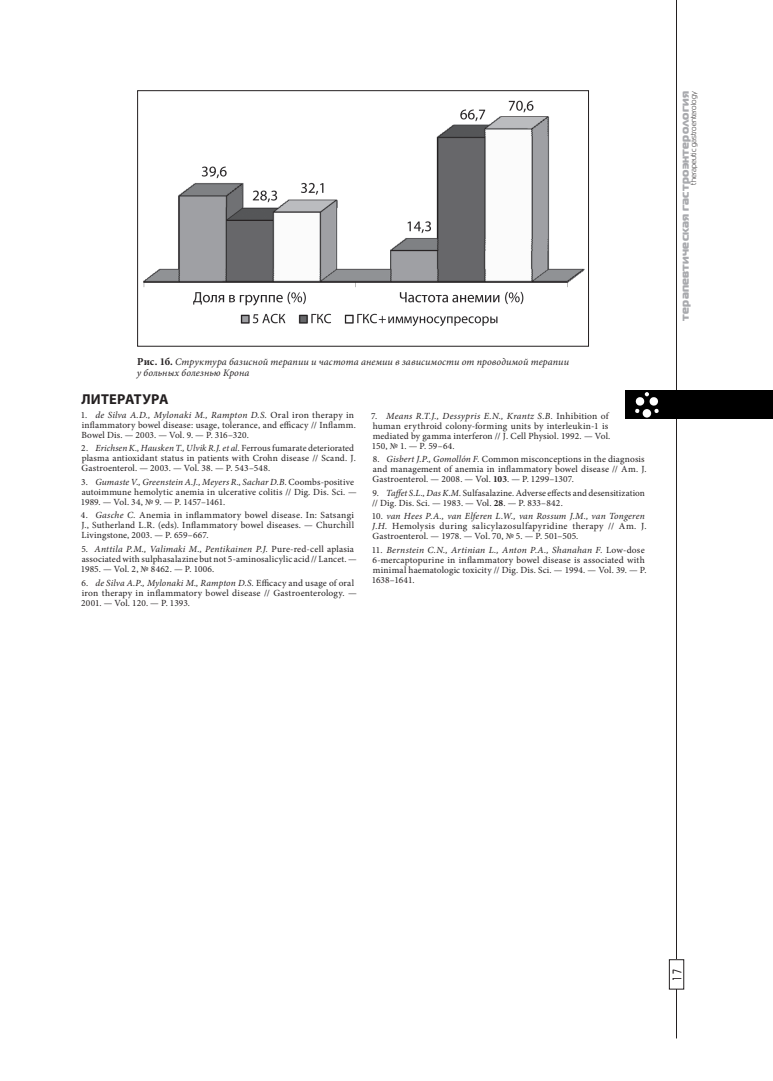
<style>
.page{position:relative;width:773px;height:1081px;background:#fff}
.page>*{position:absolute;margin:0;border:0;box-sizing:border-box;transform-origin:0 0}
.t1{font:700 14.38px "Myriad Pro";letter-spacing:.015em;color:#231f20}
.t2{font:500 12.5px "Bauhaus C";color:#231f20;scale:.72 1}
.t3{font:11.25px "Magistral Black C";letter-spacing:.025em;color:#a8a9ad}
.t4{font:italic 10px/10.6px "Minion Pro";letter-spacing:.01em;color:#231f20}
.t5{font:9.38px/10px "Minion Pro";letter-spacing:.015em;color:#231f20}
.t6{font:7.5px "Magistral C";letter-spacing:.02em;color:#231f20}
.s1{font-weight:700;font-style:normal;font-size:10.62px}
.s2{font-style:italic}
.s3{font-weight:700}
</style>
<div class="page">
<hr style="left:676px;top:0;width:1px;height:1038px;background:#231f20">
<div style="left:669px;top:959px;width:14px;height:30px;background:#fff"></div>
<div style="left:669px;top:959px;width:15px;height:30px;border:1px solid #231f20"></div>
<div style="left:625px;top:390px;width:147px;height:29px;background:#000"></div>
<svg style="left:635px;top:392px;width:24px;height:26px"></svg>
<img style="left:143px;top:100px;width:442px;height:227px">
<div style="left:137px;top:90px;width:451px;height:256px;border:1px solid #231f20"></div>
<p class="t4" style="left:137px;top:357px;width:433px"><span class="s1">Рис. 1б.</span> Структура базисной терапии и частота анемии в зависимости от проводимой терапии у больных болезнью Крона</p>
<p class="t5" style="left:371px;top:411px;width:241px">7. <span class="s2">Means R.T.J., Dessypris E.N., Krantz S.B.</span> Inhibition of human erythroid colony-forming units by interleukin-1 is mediated by gamma interferon // J. Cell Physiol. 1992. — Vol.<br>150, № 1. — P. 59–64.</p>
<p class="t5" style="left:372px;top:455px;width:275px">8. <span class="s2">Gisbert J.P., Gomollón F.</span> Common misconceptions in the diagnosis and management of anemia in inflammatory bowel disease // Am. J.<br>Gastroenterol. — 2008. — Vol. <span class="s3">103</span>. — P. 1299–1307.</p>
<p class="t5" style="left:372px;top:488px;width:274px">9. <span class="s2">Taffet S.L., Das K.M.</span> Sulfasalazine. Adverse effects and desensitization // Dig. Dis. Sci. — 1983. — Vol. <span class="s3">28</span>. — P. 833–842.</p>
<p class="t5" style="left:372px;top:512px;width:276px">10. <span class="s2">van Hees P.A., van Elferen L.W., van Rossum J.M., van Tongeren<br>J.H.</span> Hemolysis during salicylazosulfapyridine therapy // Am. J.<br>Gastroenterol. — 1978. — Vol. 70, № 5. — P. 501–505.</p>
<p class="t5" style="left:372px;top:545px;width:276px">11. <span class="s2">Bernstein C.N., Artinian L., Anton P.A., Shanahan F.</span> Low-dose 6-mercaptopurine in inflammatory bowel disease is associated with minimal haematologic toxicity // Dig. Dis. Sci. — 1994. — Vol. 39. — P.<br>1638–1641.</p>
<h1 class="t1" style="left:81px;top:391px;width:89px">ЛИТЕРАТУРА</h1>
<p class="t5" style="left:81px;top:410px;width:276px">1. <span class="s2">de Silva A.D., Mylonaki M., Rampton D.S.</span> Oral iron therapy in inflammatory bowel disease: usage, tolerance, and efficacy // Inflamm.<br>Bowel Dis. — 2003. — Vol. 9. — P. 316–320.</p>
<p class="t5" style="left:81px;top:444px;width:276px">2. <span class="s2">Erichsen K., Hausken T., Ulvik R.J. et al.</span> Ferrous fumarate deteriorated plasma antioxidant status in patients with Crohn disease // Scand. J.<br>Gastroenterol. — 2003. — Vol. 38. — P. 543–548.</p>
<p class="t5" style="left:81px;top:478px;width:278px">3. <span class="s2">Gumaste V., Greenstein A.J., Meyers R., Sachar D.B.</span> Coombs-positive autoimmune hemolytic anemia in ulcerative colitis // Dig. Dis. Sci. —<br>1989. — Vol. 34, № 9. — P. 1457–1461.</p>
<p class="t5" style="left:81px;top:511px;width:275px;text-align:justify">4. <span class="s2">Gasche C.</span> Anemia in inflammatory bowel disease. In: Satsangi J., Sutherland L.R. (eds). Inflammatory bowel diseases. — Churchill Livingstone, 2003. — P. 659–667.</p>
<p class="t5" style="left:81px;top:545px;width:277px">5. <span class="s2">Anttila P.M., Valimaki M., Pentikainen P.J.</span> Pure-red-cell aplasia associated with sulphasalazine but not 5-aminosalicylic acid // Lancet. —<br>1985. — Vol. 2, № 8462. — P. 1006.</p>
<p class="t5" style="left:81px;top:578px;width:277px">6. <span class="s2">de Silva A.P., Mylonaki M., Rampton D.S.</span> Efficacy and usage of oral iron therapy in inflammatory bowel disease // Gastroenterology. —<br>2001. — Vol. 120. — P. 1393.</p>
<p class="t3" style="left:677px;top:321px;width:231px;rotate:-90deg">терапевтическая гастроэнтерология</p>
<p class="t6" style="left:690px;top:184px;width:95px;rotate:-90deg">therapeutic gastroenterology</p>
<h2 class="t2" style="left:672px;top:980px;width:18px;rotate:-90deg">17</h2>
</div>
